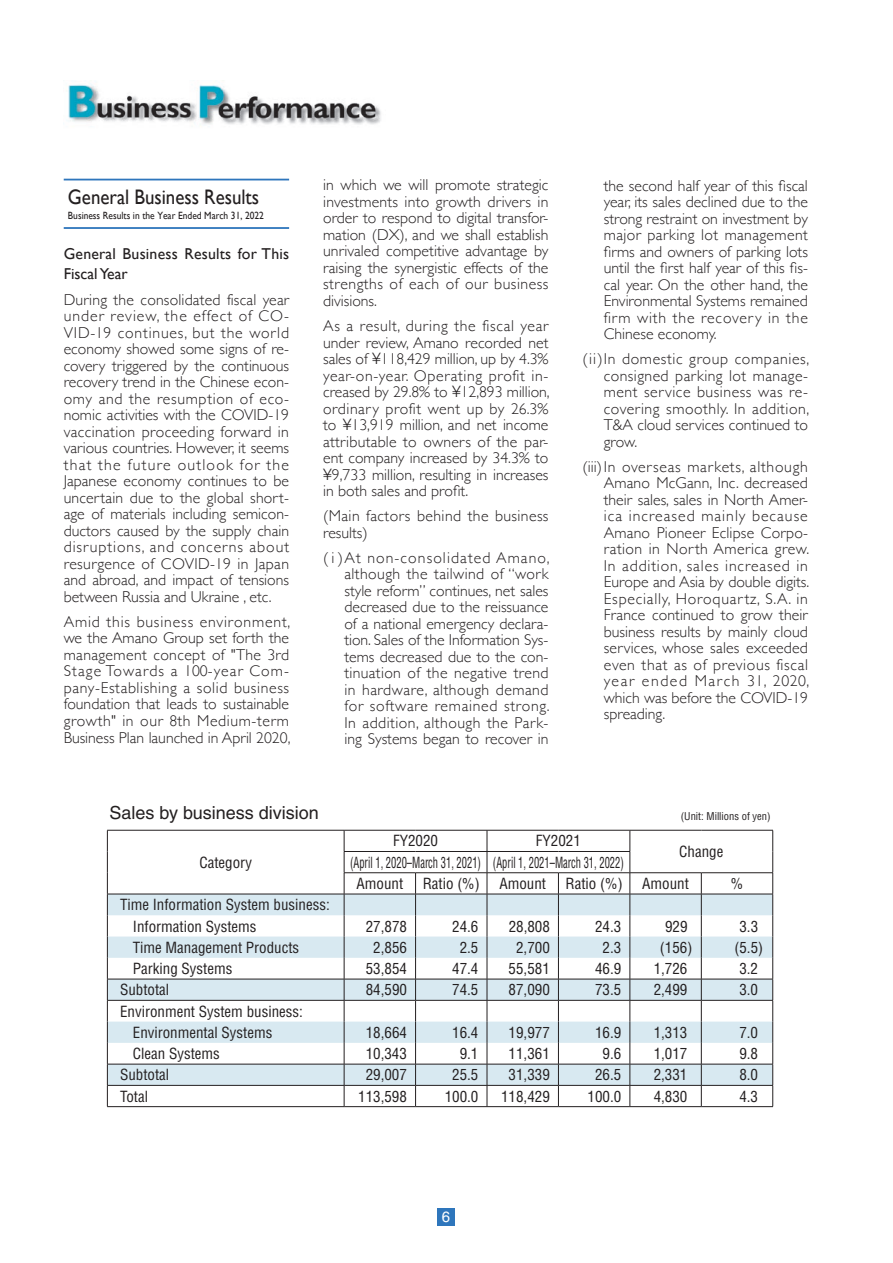
<style>
.page{position:relative;width:893px;height:1263px;background:#fff}
.page>*{position:absolute;margin:0;border:0;box-sizing:border-box;transform-origin:0 0}
.t1{font:21px "Gill Sans";color:#231f20;scale:.9 1}
.t2{font:18px "Helvetica";color:#231f20}
.t3{font:300 15.75px/16.5px "Gill Sans";color:#231f20;text-align:justify}
.t4{font:15.75px/19.5px "Gill Sans";letter-spacing:.015em;color:#231f20}
.t5{font:300 15.75px/16.5px "Gill Sans";letter-spacing:.025em;color:#231f20}
.t6{font:condensed 15px/21.3px "Helvetica";color:#231f20}
.t7{font:condensed 15px/21.3px "Helvetica";color:#231f20;scale:.7 1}
.t8{font:15px "Helvetica";color:#fff}
.t9{font:10.5px "Gill Sans";color:#231f20;scale:.9 1}
.t10{font:condensed 10.5px "Helvetica";color:#231f20}
</style>
<div class="page">
<div style="left:437px;top:1208px;width:18px;height:18px;background:#2e76bc"></div>
<hr style="left:64px;top:179px;width:225px;height:1px;background:#2e76bc">
<hr style="left:64px;top:227px;width:225px;height:2px;background:#2e76bc">
<img style="left:68px;top:83px;width:313px;height:42px">
<svg style="left:107px;top:830px;width:666px;height:277px"></svg>
<h1 class="t1" style="left:68px;top:184px;width:214px">General Business Results</h1>
<p class="t9" style="left:68px;top:209px;width:219px">Business Results in the Year Ended March 31, 2022</p>
<p class="t4" style="left:64px;top:244px;width:227px">General Business Results for This<br>Fiscal Year</p>
<p class="t3" style="left:64px;top:291px;width:227px">During the consolidated fiscal year under review, the effect of CO-VID-19 continues, but the world economy showed some signs of re&shy;covery triggered by the continuous recovery trend in the Chinese econ&shy;omy and the resumption of eco&shy;nomic activities with the COVID-19 vaccination proceeding forward in various countries. However, it seems that the future outlook for the Japanese economy continues to be uncertain due to the global short&shy;age of materials including semicon&shy;ductors caused by the supply chain disruptions, and concerns about resurgence of COVID-19 in Japan and abroad, and impact of tensions between Russia and Ukraine , etc.</p>
<p class="t3" style="left:64px;top:613px;width:228px">Amid this business environment, we the Amano Group set forth the management concept of "The 3rd Stage Towards a 100-year Com&shy;pany-Establishing a solid business foundation that leads to sustainable growth" in our 8th Medium-term Business Plan launched in April 2020,</p>
<p class="t3" style="left:323px;top:176px;width:227px">in which we will promote strategic investments into growth drivers in order to respond to digital transfor&shy;mation (DX), and we shall establish unrivaled competitive advantage by raising the synergistic effects of the strengths of each of our business divisions.</p>
<p class="t3" style="left:323px;top:317px;width:228px">As a result, during the fiscal year under review, Amano recorded net sales of ¥118,429 million, up by 4.3% year-on-year. Operating profit in&shy;creased by 29.8% to ¥12,893 million, ordinary profit went up by 26.3% to ¥13,919 million, and net income attributable to owners of the par&shy;ent company increased by 34.3% to ¥9,733 million, resulting in increases in both sales and profit.</p>
<p class="t5" style="left:323px;top:507px;width:227px">(Main factors behind the business results)</p>
<p class="t3" style="left:344px;top:548px;width:207px;text-indent:-21px">(i)At non-consolidated Amano, although the tailwind of “work style reform” continues, net sales decreased due to the reissuance of a national emergency declara&shy;tion. Sales of the Information Sys&shy;tems decreased due to the con&shy;tinuation of the negative trend in hardware, although demand for software remained strong.<br>In addition, although the Park&shy;ing Systems began to recover in</p>
<p class="t3" style="left:604px;top:176px;width:206px">the second half year of this fiscal year, its sales declined due to the strong restraint on investment by major parking lot management firms and owners of parking lots until the first half year of this fis&shy;cal year. On the other hand, the Environmental Systems remained firm with the recovery in the Chinese economy.</p>
<p class="t3" style="left:604px;top:350px;width:207px;text-indent:-21px">(ii)In domestic group companies, consigned parking lot manage&shy;ment service business was re&shy;covering smoothly. In addition, T&amp;A cloud services continued to grow.</p>
<p class="t3" style="left:604px;top:458px;width:207px;text-indent:-21px">(iii)In overseas markets, although Amano McGann, Inc. decreased their sales, sales in North Amer&shy;ica increased mainly because Amano Pioneer Eclipse Corpo&shy;ration in North America grew.<br>In addition, sales increased in Europe and Asia by double digits.<br>Especially, Horoquartz, S.A. in France continued to grow their business results by mainly cloud services, whose sales exceeded even that as of previous fiscal year ended March 31, 2020, which was before the COVID-19 spreading.</p>
<p class="t2" style="left:110px;top:802px;width:211px">Sales by business division</p>
<p class="t10" style="left:681px;top:810px;width:91px">(Unit: Millions of yen)</p>
<p class="t6" style="left:199px;top:851px;width:54px">Category</p>
<p class="t6" style="left:393px;top:830px;width:46px">FY2020</p>
<p class="t6" style="left:536px;top:830px;width:46px">FY2021</p>
<p class="t6" style="left:679px;top:841px;width:46px">Change</p>
<p class="t7" style="left:356px;top:851px;width:384px;text-indent:-6px">(April 1, 2020–March 31, 2021) (April 1, 2021–March 31, 2022)<br>Amount</p>
<p class="t6" style="left:423px;top:873px;width:59px">Ratio (%)</p>
<p class="t6" style="left:499px;top:873px;width:48px">Amount</p>
<p class="t6" style="left:566px;top:873px;width:59px">Ratio (%)</p>
<p class="t6" style="left:642px;top:873px;width:48px">Amount</p>
<p class="t6" style="left:731px;top:873px;width:14px">%</p>
<p class="t6" style="left:133px;top:894px;width:198px;text-indent:-13px">Time Information System business:<br>Information Systems</p>
<p class="t6" style="left:366px;top:915px;width:43px">27,878</p>
<p class="t6" style="left:452px;top:915px;width:28px">24.6</p>
<p class="t6" style="left:509px;top:915px;width:43px">28,808</p>
<p class="t6" style="left:595px;top:915px;width:28px">24.3</p>
<p class="t6" style="left:665px;top:915px;width:24px">929</p>
<p class="t6" style="left:739px;top:915px;width:20px">3.3</p>
<p class="t6" style="left:133px;top:936px;width:168px">Time Management Products</p>
<p class="t6" style="left:373px;top:936px;width:35px">2,856</p>
<p class="t6" style="left:460px;top:936px;width:20px">2.5</p>
<p class="t6" style="left:516px;top:936px;width:35px">2,700</p>
<p class="t6" style="left:603px;top:936px;width:20px">2.3</p>
<p class="t6" style="left:660px;top:936px;width:34px">(156)</p>
<p class="t6" style="left:734px;top:936px;width:30px">(5.5)</p>
<p class="t6" style="left:133px;top:958px;width:101px">Parking Systems</p>
<p class="t6" style="left:366px;top:958px;width:43px">53,854</p>
<p class="t6" style="left:452px;top:958px;width:28px">47.4</p>
<p class="t6" style="left:509px;top:958px;width:43px">55,581</p>
<p class="t6" style="left:595px;top:958px;width:28px">46.9</p>
<p class="t6" style="left:654px;top:958px;width:35px">1,726</p>
<p class="t6" style="left:739px;top:958px;width:20px">3.2</p>
<p class="t6" style="left:120px;top:979px;width:51px">Subtotal</p>
<p class="t6" style="left:366px;top:979px;width:43px">84,590</p>
<p class="t6" style="left:452px;top:979px;width:28px">74.5</p>
<p class="t6" style="left:509px;top:979px;width:43px">87,090</p>
<p class="t6" style="left:595px;top:979px;width:28px">73.5</p>
<p class="t6" style="left:654px;top:979px;width:35px">2,499</p>
<p class="t6" style="left:739px;top:979px;width:20px">3.0</p>
<p class="t6" style="left:133px;top:1000px;width:172px;text-indent:-13px">Environment System business:<br>Environmental Systems</p>
<p class="t6" style="left:366px;top:1021px;width:43px">18,664</p>
<p class="t6" style="left:452px;top:1021px;width:28px">16.4</p>
<p class="t6" style="left:509px;top:1021px;width:43px">19,977</p>
<p class="t6" style="left:595px;top:1021px;width:28px">16.9</p>
<p class="t6" style="left:654px;top:1021px;width:35px">1,313</p>
<p class="t6" style="left:739px;top:1021px;width:20px">7.0</p>
<p class="t6" style="left:133px;top:1043px;width:89px">Clean Systems</p>
<p class="t6" style="left:366px;top:1043px;width:43px">10,343</p>
<p class="t6" style="left:460px;top:1043px;width:20px">9.1</p>
<p class="t6" style="left:509px;top:1043px;width:43px">11,361</p>
<p class="t6" style="left:602px;top:1043px;width:20px">9.6</p>
<p class="t6" style="left:654px;top:1043px;width:35px">1,017</p>
<p class="t6" style="left:739px;top:1043px;width:20px">9.8</p>
<p class="t6" style="left:120px;top:1064px;width:51px">Subtotal</p>
<p class="t6" style="left:366px;top:1064px;width:43px">29,007</p>
<p class="t6" style="left:452px;top:1064px;width:28px">25.5</p>
<p class="t6" style="left:509px;top:1064px;width:43px">31,339</p>
<p class="t6" style="left:595px;top:1064px;width:28px">26.5</p>
<p class="t6" style="left:654px;top:1064px;width:35px">2,331</p>
<p class="t6" style="left:739px;top:1064px;width:20px">8.0</p>
<p class="t6" style="left:120px;top:1085px;width:30px">Total</p>
<p class="t6" style="left:358px;top:1085px;width:50px">113,598</p>
<p class="t6" style="left:445px;top:1085px;width:35px">100.0</p>
<p class="t6" style="left:501px;top:1085px;width:50px">118,429</p>
<p class="t6" style="left:587px;top:1085px;width:35px">100.0</p>
<p class="t6" style="left:654px;top:1085px;width:35px">4,830</p>
<p class="t6" style="left:739px;top:1085px;width:20px">4.3</p>
<p class="t8" style="left:442px;top:1208px;width:10px">6</p>
</div>
